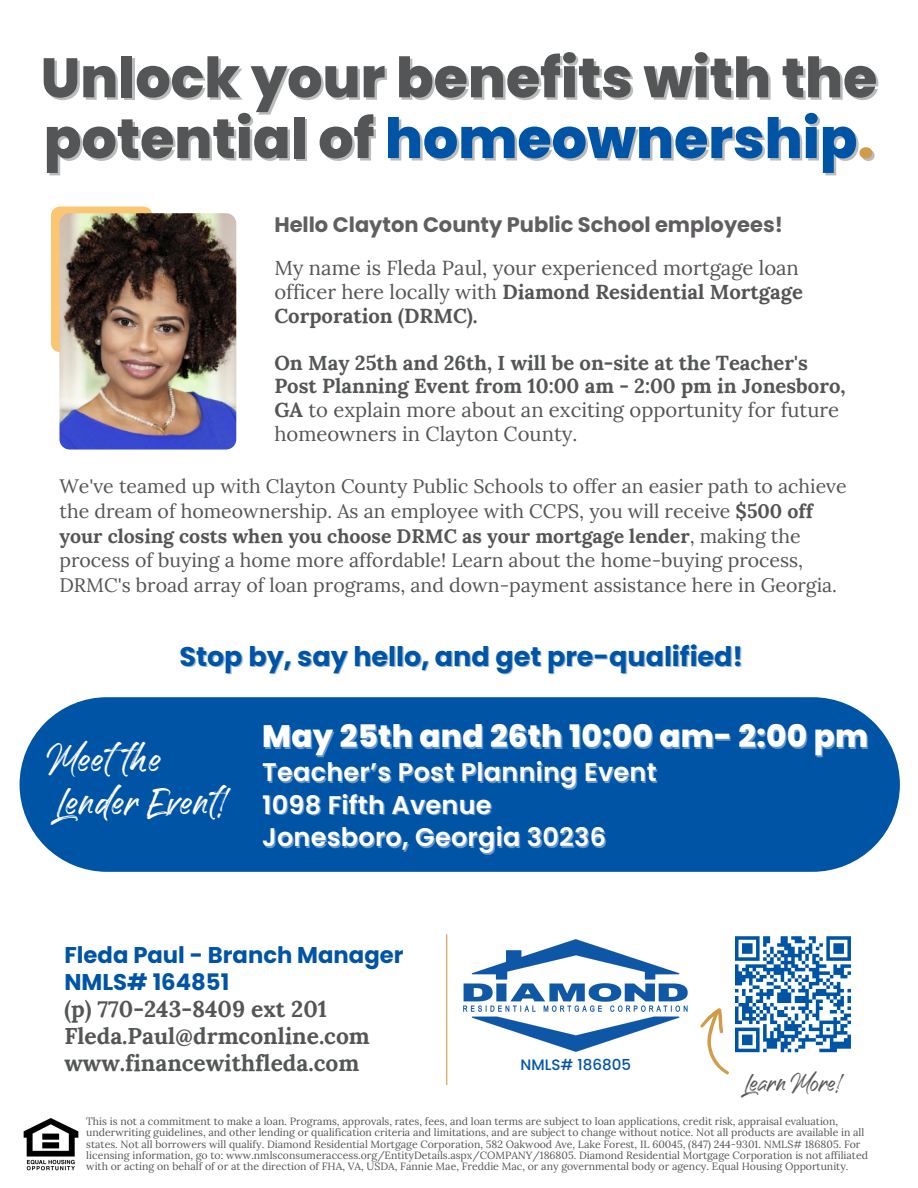
<style>
.page{position:relative;width:918px;height:1188px;background:#fff}
.page>*{position:absolute;margin:0;border:0;box-sizing:border-box;transform-origin:0 0}
.t1{font:800 55.5px/60.8px "Poppins";color:#545556}
.t2{font:800 31.05px "Poppins";letter-spacing:.01em;color:#fff}
.t3{font:30.75px "Handscript";letter-spacing:.08em;color:#fff}
.t4{font:700 27px "Poppins";color:#0054a6}
.t5{font:600 25.5px "Poppins";letter-spacing:.01em;color:#fff}
.t6{font:700 22.8px "Lora";color:#545556}
.t7{font:700 22.8px "Poppins";color:#0054a6}
.t8{font:700 21px "Poppins";color:#615e62}
.t9{font:700 20.25px/23.7px "Lora";color:#545556}
.t10{font:20.25px/23.7px "Lora";color:#545455}
.t11{font:19.65px "Handscript";letter-spacing:.05em;color:#545556}
.t12{font:19.5px/24.8px "Lora";color:#545455}
.t13{font:500 15.15px "Poppins";color:#0054a6}
.t14{font:10.5px/11.4px "Lora";color:#545455}
.s1{color:#0054a6}
.s2{color:rgb(84 85 86/.4)}
.s3{font-weight:700}
.s4{font-weight:400;color:#545455}
</style>
<div class="page">
<img style="left:23px;top:1118px;width:56px;height:53px">
<img style="left:463px;top:939px;width:223px;height:113px">
<div style="left:51px;top:207px;width:101px;height:145px;background:#fbc572"></div>
<img style="left:59px;top:213px;width:177px;height:237px;border-radius:10px">
<svg style="left:686px;top:936px;width:165px;height:139px"></svg>
<hr style="left:446px;top:934px;width:1px;height:151px;background:#d19c49">
<div style="left:20px;top:697px;width:880px;height:175px;background:#0054a6"></div>
<p class="t1" style="left:41px;top:48px;width:838px">Unlock your benefits with the potential of <span class="s1">homeownership</span><span class="s2">.</span></p>
<p class="t8" style="left:274px;top:210px;width:510px">Hello Clayton County Public School employees!</p>
<p class="t10" style="left:274px;top:256px;width:530px">My name is Fleda Paul, your experienced mortgage loan officer here locally with <span class="s3">Diamond Residential Mortgage<br>Corporation (DRMC).</span></p>
<p class="t9" style="left:274px;top:351px;width:573px">On May 25th and 26th, I will be on-site at the Teacher's Post Planning Event from 10:00 am - 2:00 pm in Jonesboro, GA <span class="s4">to explain more about an exciting opportunity for future homeowners in Clayton County.</span></p>
<p class="t12" style="left:59px;top:474px;width:789px">We've teamed up with Clayton County Public Schools to offer an easier path to achieve the dream of homeownership. As an employee with CCPS, you will receive <span class="s3">$500 off your closing costs when you choose DRMC as your mortgage lender</span>, making the process of buying a home more affordable! Learn about the home-buying process, DRMC's broad array of loan programs, and down-payment assistance here in Georgia.</p>
<p class="t4" style="left:180px;top:638px;width:565px">Stop by, say hello, and get pre-qualified!</p>
<p class="t3" style="left:58px;top:741px;width:103px">Meet the</p>
<p class="t3" style="left:58px;top:784px;width:169px">Lender Event!</p>
<p class="t2" style="left:262px;top:715px;width:607px">May 25th and 26th 10:00 am- 2:00 pm</p>
<p class="t5" style="left:262px;top:754px;width:396px">Teacher’s Post Planning Event</p>
<p class="t5" style="left:262px;top:787px;width:231px">1098 Fifth Avenue</p>
<p class="t5" style="left:262px;top:820px;width:345px">Jonesboro, Georgia 30236</p>
<p class="t7" style="left:64px;top:939px;width:341px">Fleda Paul - Branch Manager</p>
<p class="t7" style="left:64px;top:966px;width:166px">NMLS# 164851</p>
<p class="t6" style="left:64px;top:994px;width:264px">(p) 770-243-8409 ext 201</p>
<p class="t6" style="left:64px;top:1021px;width:307px">Fleda.Paul@drmconline.com</p>
<p class="t6" style="left:64px;top:1048px;width:296px">www.financewithfleda.com</p>
<p class="t13" style="left:521px;top:1054px;width:112px">NMLS# 186805</p>
<p class="t11" style="left:745px;top:1071px;width:96px">Learn More!</p>
<p class="t14" style="left:86px;top:1115px;width:783px">This is not a commitment to make a loan. Programs, approvals, rates, fees, and loan terms are subject to loan applications, credit risk, appraisal evaluation, underwriting guidelines, and other lending or qualification criteria and limitations, and are subject to change without notice. Not all products are available in all states. Not all borrowers will qualify. Diamond Residential Mortgage Corporation, 582 Oakwood Ave, Lake Forest, IL 60045, (847) 244-9301. NMLS# 186805. For licensing information, go to: www.nmlsconsumeraccess.org/EntityDetails.aspx/COMPANY/186805. Diamond Residential Mortgage Corporation is not affiliated with or acting on behalf of or at the direction of FHA, VA, USDA, Fannie Mae, Freddie Mac, or any governmental body or agency. Equal Housing Opportunity.</p>
</div>
